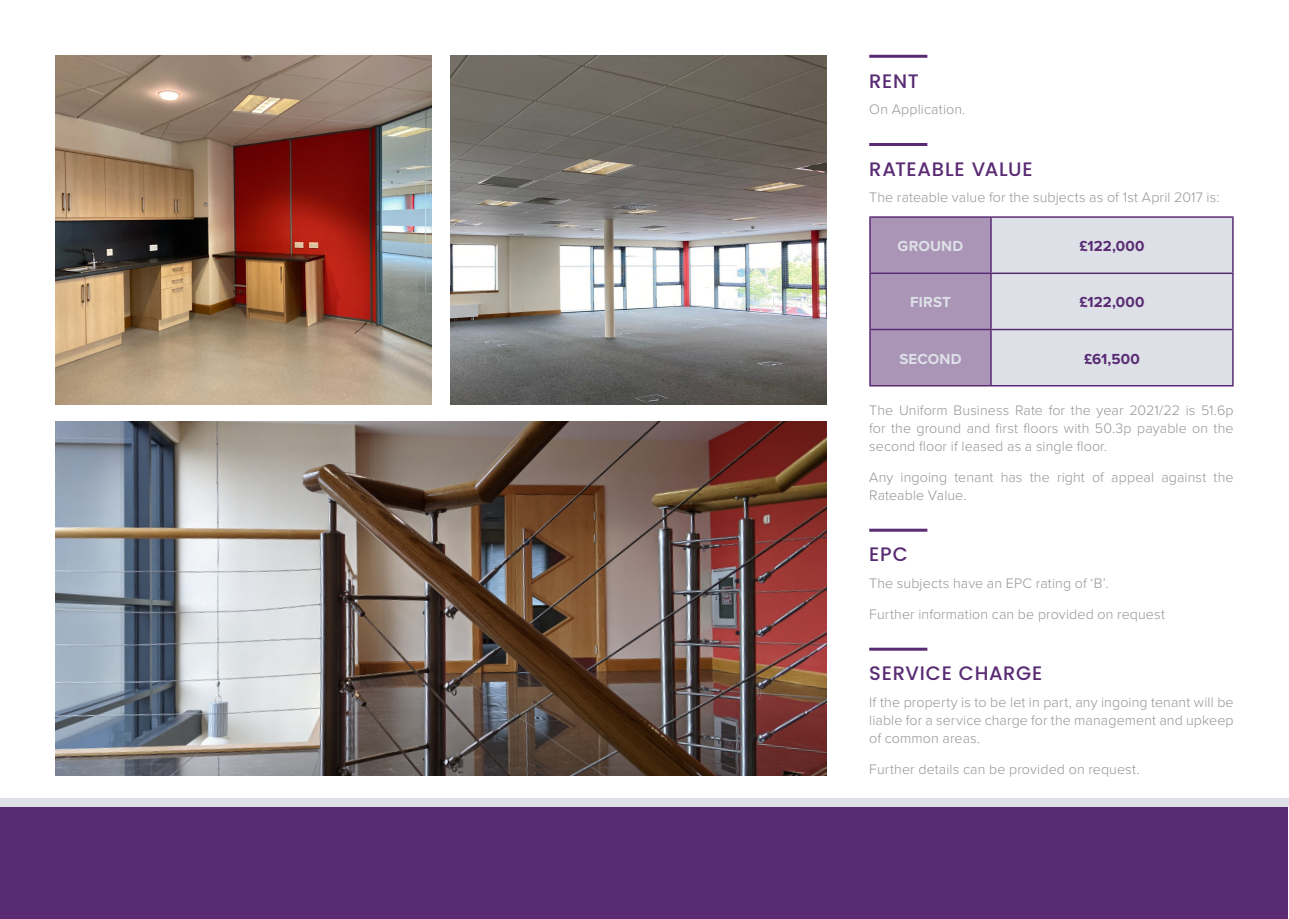
<style>
.page{position:relative;width:1289px;height:919px;background:#fff}
.page>*{position:absolute;margin:0;border:0;box-sizing:border-box;transform-origin:0 0}
.t1{font:500 19.5px "Poppins";letter-spacing:.035em;color:#592b73}
.t2{font:700 15.15px "Proxima Nova";letter-spacing:.005em;color:#592b73}
.t3{font:700 15.15px "Proxima Nova";letter-spacing:.01em;color:#dde1e7}
.t4{font:300 14.25px/18px "Proxima Nova";letter-spacing:.01em;color:#939598;text-align:justify}
</style>
<div class="page">
<hr style="left:869px;top:55px;width:58px;height:3px;background:#592b73">
<hr style="left:869px;top:143px;width:58px;height:3px;background:#592b73">
<hr style="left:869px;top:528px;width:58px;height:3px;background:#592b73">
<hr style="left:869px;top:647px;width:58px;height:3px;background:#592b73">
<img style="left:55px;top:55px;width:377px;height:349px">
<img style="left:450px;top:55px;width:376px;height:349px">
<img style="left:55px;top:421px;width:771px;height:354px">
<svg style="left:870px;top:218px;width:362px;height:167px;background:#cbc6d6"></svg>
<hr style="left:869px;top:216px;width:121px;height:2px;background:#592b73">
<hr style="left:869px;top:218px;width:1px;height:54px;background:#592b73">
<hr style="left:990px;top:216px;width:243px;height:2px;background:#592b73">
<hr style="left:990px;top:218px;width:1px;height:54px;background:#592b73">
<hr style="left:1232px;top:218px;width:1px;height:54px;background:#592b73">
<hr style="left:869px;top:272px;width:121px;height:2px;background:#592b73">
<hr style="left:869px;top:274px;width:1px;height:55px;background:#592b73">
<hr style="left:990px;top:272px;width:243px;height:2px;background:#592b73">
<hr style="left:990px;top:274px;width:1px;height:55px;background:#592b73">
<hr style="left:1232px;top:274px;width:1px;height:55px;background:#592b73">
<hr style="left:869px;top:329px;width:121px;height:1px;background:#592b73">
<hr style="left:869px;top:330px;width:1px;height:55px;background:#592b73">
<hr style="left:990px;top:329px;width:243px;height:1px;background:#592b73">
<hr style="left:990px;top:330px;width:1px;height:55px;background:#592b73">
<hr style="left:1232px;top:330px;width:1px;height:55px;background:#592b73">
<hr style="left:869px;top:385px;width:121px;height:1px;background:#592b73">
<hr style="left:990px;top:385px;width:243px;height:1px;background:#592b73">
<div style="left:1px;top:806px;width:1287px;height:112px;background:#592b73"></div>
<div style="left:0;top:797px;width:1288px;height:9px;background:#dde1e7"></div>
<h1 class="t1" style="left:869px;top:69px;width:51px">RENT</h1>
<p class="t4" style="left:869px;top:99px;width:98px">On Application.</p>
<h1 class="t1" style="left:869px;top:158px;width:165px">RATEABLE VALUE</h1>
<p class="t4" style="left:869px;top:188px;width:352px">The rateable value for the subjects as of 1st April 2017 is:</p>
<p class="t3" style="left:897px;top:235px;width:67px">GROUND</p>
<p class="t2" style="left:1079px;top:235px;width:66px">£122,000</p>
<p class="t3" style="left:910px;top:291px;width:42px">FIRST</p>
<p class="t2" style="left:1079px;top:291px;width:66px">£122,000</p>
<p class="t3" style="left:899px;top:347px;width:64px">SECOND</p>
<p class="t2" style="left:1084px;top:347px;width:57px">£61,500</p>
<p class="t4" style="left:869px;top:400px;width:366px">The Uniform Business Rate for the year 2021/22 is 51.6p for the ground and first floors with 50.3p payable on the second floor if leased as a single floor.</p>
<p class="t4" style="left:869px;top:467px;width:366px">Any ingoing tenant has the right of appeal against the<br>Rateable Value.</p>
<h1 class="t1" style="left:869px;top:543px;width:40px">EPC</h1>
<p class="t4" style="left:869px;top:567px;width:297px;line-height:30.8px">The subjects have an EPC rating of ‘B’.<br>Further information can be provided on request</p>
<h1 class="t1" style="left:869px;top:662px;width:175px">SERVICE CHARGE</h1>
<p class="t4" style="left:869px;top:692px;width:366px">If the property is to be let in part, any ingoing tenant will be liable for a service charge for the management and upkeep of common areas.</p>
<p class="t4" style="left:869px;top:759px;width:272px">Further details can be provided on request.</p>
</div>
